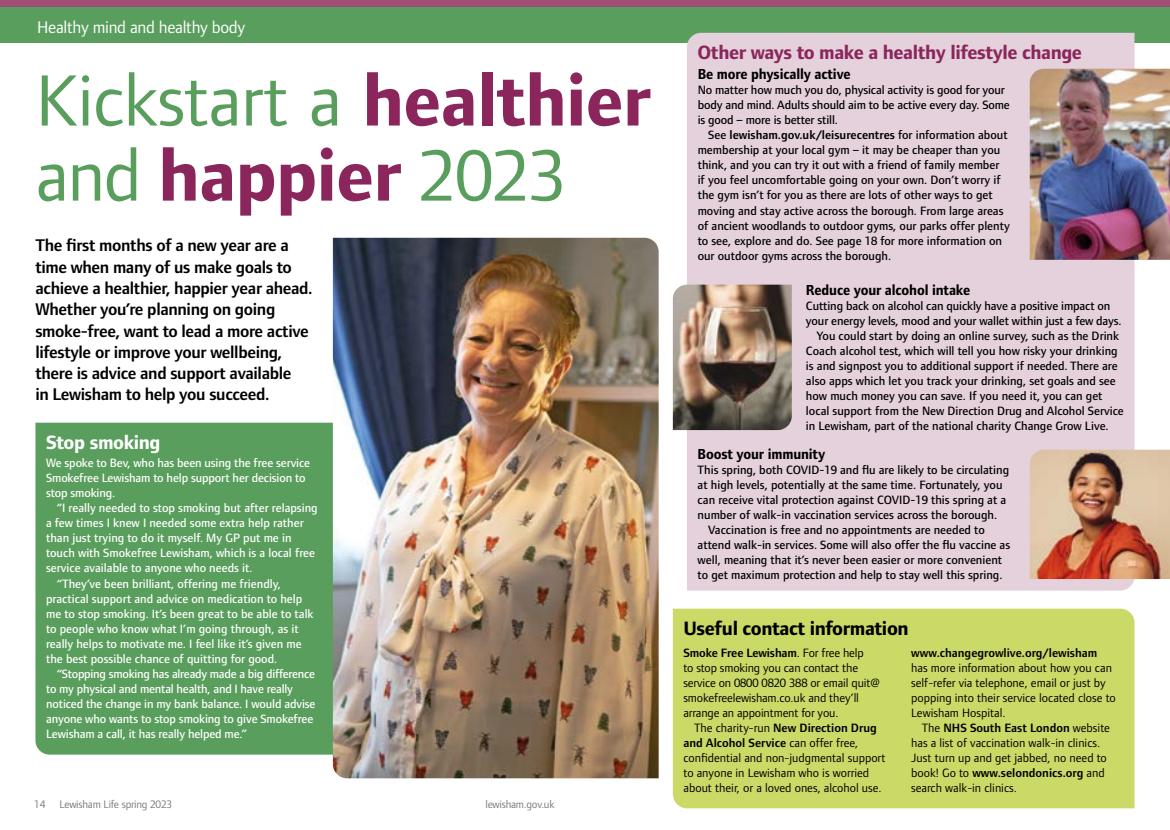
<style>
.page{position:relative;width:1170px;height:830px;background:#fff}
.page>*{position:absolute;margin:0;border:0;box-sizing:border-box;transform-origin:0 0}
._02_Feature_head_1_H{font:75px/75px "Foundry Form Sans";letter-spacing:-.01em;color:#5a9e5d}
._04_Box_head_H3{font:700 20px "Foundry Form Sans";letter-spacing:-.02em;color:#8b265c}
._04_Box_head_H3-2{font:700 20px "Foundry Form Sans";letter-spacing:-.02em;color:#000}
._04_Box_head_H3-3{font:700 20px "Foundry Form Sans";letter-spacing:-.02em;color:#fff}
._03_Intro_H2{font:600 17.5px/21.2px "Foundry Form Sans";letter-spacing:-.02em;color:#000}
._07_Strapline_H{font:17.5px "Foundry Form Sans";letter-spacing:-.015em;color:#fff}
._05_Crosshead_Foundr{font:700 15px "Foundry Form Sans";letter-spacing:-.01em;color:#000;scale:.95 1}
._04_Box_copy_Foundry{font:500 12.5px/15px "Foundry Form Sans";color:#000}
._04_Box_copy_Foundry-2{font:500 12.5px/15px "Foundry Form Sans";color:#fff}
._04_Box_copy_Foundry-3{font:12.5px/15px "Foundry Form Sans";color:#000}
._08_Footer_P{font:11.25px "Foundry Form Sans";letter-spacing:-.02em;color:#7d7c7c}
.s1{font-weight:700;color:#8b265c}
.s2{font-weight:600}
</style>
<div class="page">
<div style="left:0;top:0;width:1169px;height:7px;background:#9f4f76"></div>
<div style="left:0;top:7px;width:1169px;height:36px;background:#5a9e5d"></div>
<div style="left:672px;top:608px;width:462px;height:200px;background:#cbd967"></div>
<div style="left:35px;top:422px;width:298px;height:332px;background:#5a9e5d"></div>
<img style="left:333px;top:238px;width:325px;height:540px">
<div style="left:687px;top:33px;width:447px;height:557px;background:#e4d1db"></div>
<img style="left:1029px;top:69px;width:140px;height:191px">
<img style="left:672px;top:284px;width:119px;height:146px">
<img style="left:1029px;top:449px;width:140px;height:129px">
<p class="_07_Strapline_H" style="left:37px;top:17px;width:209px">Healthy mind and healthy body</p>
<p class="_02_Feature_head_1_H" style="left:35px;top:62px;width:617px">Kickstart a <span class="s1">healthier </span>and <span class="s1">happier</span> 2023</p>
<h2 class="_03_Intro_H2" style="left:35px;top:235px;width:279px">The first months of a new year are a time when many of us make goals to achieve a healthier, happier year ahead.<br>Whether you’re planning on going smoke-free, want to lead a more active lifestyle or improve your wellbeing, there is advice and support available<br>in Lewisham to help you succeed.</h2>
<h4 class="_04_Box_head_H3-3" style="left:46px;top:430px;width:116px">Stop smoking</h4>
<p class="_04_Box_copy_Foundry-2" style="left:46px;top:455px;width:265px">We spoke to Bev, who has been using the free service<br>Smokefree Lewisham to help support her decision to stop smoking.</p>
<p class="_04_Box_copy_Foundry-2" style="left:46px;top:500px;width:273px;text-indent:11px">“I really needed to stop smoking but after relapsing a few times I knew I needed some extra help rather than just trying to do it myself. My GP put me in touch with Smokefree Lewisham, which is a local free service available to anyone who needs it.</p>
<p class="_04_Box_copy_Foundry-2" style="left:46px;top:575px;width:269px;text-indent:11px">“They’ve been brilliant, offering me friendly, practical support and advice on medication to help me to stop smoking. It’s been great to be able to talk to people who know what I’m going through, as it really helps to motivate me. I feel like it’s given me the best possible chance of quitting for good.</p>
<p class="_04_Box_copy_Foundry-2" style="left:46px;top:665px;width:271px;text-indent:11px">“Stopping smoking has already made a big difference to my physical and mental health, and I have really noticed the change in my bank balance. I would advise anyone who wants to stop smoking to give Smokefree Lewisham a call, it has really helped me.”</p>
<p class="_08_Footer_P" style="left:34px;top:797px;width:13px">14</p>
<p class="_08_Footer_P" style="left:59px;top:797px;width:114px">Lewisham Life spring 2023</p>
<p class="_08_Footer_P" style="left:485px;top:797px;width:71px">lewisham.gov.uk</p>
<h4 class="_04_Box_head_H3" style="left:697px;top:41px;width:386px">Other ways to make a healthy lifestyle change</h4>
<p class="_05_Crosshead_Foundr" style="left:697px;top:66px;width:162px">Be more physically active</p>
<p class="_04_Box_copy_Foundry" style="left:697px;top:83px;width:314px">No matter how much you do, physical activity is good for your body and mind. Adults should aim to be active every day. Some is good – more is better still.</p>
<p class="_04_Box_copy_Foundry" style="left:697px;top:128px;width:314px;text-indent:11px">See <span class="s2">lewisham.gov.uk/leisurecentres</span> for information about membership at your local gym – it may be cheaper than you think, and you can try it out with a friend of family member if you feel uncomfortable going on your own. Don’t worry if the gym isn’t for you as there are lots of other ways to get moving and stay active across the borough. From large areas of ancient woodlands to outdoor gyms, our parks offer plenty to see, explore and do. See page 18 for more information on our outdoor gyms across the borough.</p>
<p class="_05_Crosshead_Foundr" style="left:806px;top:281px;width:174px">Reduce your alcohol intake</p>
<p class="_04_Box_copy_Foundry" style="left:806px;top:298px;width:317px">Cutting back on alcohol can quickly have a positive impact on your energy levels, mood and your wallet within just a few days.</p>
<p class="_04_Box_copy_Foundry" style="left:806px;top:328px;width:319px;text-indent:11px">You could start by doing an online survey, such as the Drink Coach alcohol test, which will tell you how risky your drinking is and signpost you to additional support if needed. There are also apps which let you track your drinking, set goals and see how much money you can save. If you need it, you can get local support from the New Direction Drug and Alcohol Service in Lewisham, part of the national charity Change Grow Live.</p>
<p class="_05_Crosshead_Foundr" style="left:697px;top:445px;width:136px">Boost your immunity</p>
<p class="_04_Box_copy_Foundry" style="left:697px;top:462px;width:313px">This spring, both COVID-19 and flu are likely to be circulating at high levels, potentially at the same time. Fortunately, you can receive vital protection against COVID-19 this spring at a number of walk-in vaccination services across the borough.</p>
<p class="_04_Box_copy_Foundry" style="left:697px;top:522px;width:314px;text-indent:11px">Vaccination is free and no appointments are needed to attend walk-in services. Some will also offer the flu vaccine as well, meaning that it’s never been easier or more convenient to get maximum protection and help to stay well this spring.</p>
<h4 class="_04_Box_head_H3-2" style="left:683px;top:616px;width:227px">Useful contact information</h4>
<p class="_04_Box_copy_Foundry-3" style="left:683px;top:644px;width:198px"><span class="s2">Smoke Free Lewisham</span>. For free help<br>to stop smoking you can contact the service on 0800 0820 388 or email quit@ smokefreelewisham.co.uk and they’ll arrange an appointment for you.</p>
<p class="_04_Box_copy_Foundry-3" style="left:683px;top:719px;width:204px;text-indent:11px">The charity-run <span class="s2">New Direction Drug and Alcohol Service</span> can offer free, confidential and non-judgmental support to anyone in Lewisham who is worried about their, or a loved ones, alcohol use.</p>
<p class="_04_Box_copy_Foundry-3" style="left:911px;top:644px;width:206px"><span class="s2">www.changegrowlive.org/lewisham </span>has more information about how you can self-refer via telephone, email or just by popping into their service located close to Lewisham Hospital.</p>
<p class="_04_Box_copy_Foundry-3" style="left:911px;top:719px;width:200px;text-indent:11px">The <span class="s2">NHS South East London</span> website has a list of vaccination walk-in clinics.<br>Just turn up and get jabbed, no need to book! Go to <span class="s2">www.selondonics.org</span> and search walk-in clinics.</p>
</div>
